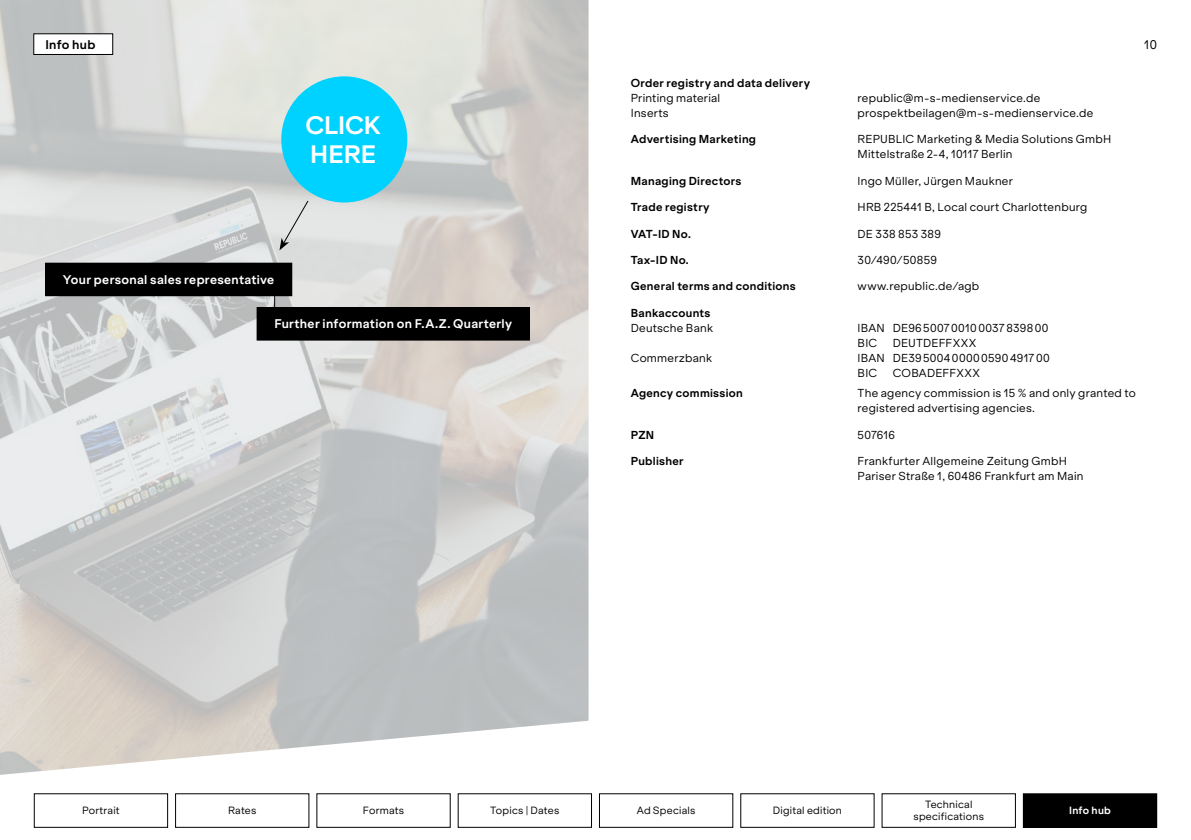
<style>
.page{position:relative;width:1191px;height:840px;background:#fff}
.page>*{position:absolute;margin:0;border:0;box-sizing:border-box;transform-origin:0 0}
.t1{font:700 24px/28.8px "Klarheit Grotesk";letter-spacing:-.005em;color:#fff}
.t2{font:700 12px "Klarheit Grotesk";letter-spacing:.025em;color:#fff}
.t3{font:700 12px "Klarheit Grotesk";letter-spacing:.025em;color:#000}
.t4{font:12px "Klarheit Grotesk";color:#000}
.t5{font:11px/15px "Klarheit Grotesk";letter-spacing:.025em;color:#000}
.t6{font:700 11px "Klarheit Grotesk";letter-spacing:.025em;color:#000}
.t7{font:10px/12px "Klarheit Grotesk";letter-spacing:.02em;color:#000;text-align:center}
.t8{font:700 10px "Klarheit Grotesk";letter-spacing:.025em;color:#fff}
</style>
<div class="page">
<div style="left:1023px;top:793px;width:133px;height:33px;background:#000"></div>
<div style="left:1023px;top:793px;width:134px;height:34px;border:1px solid #000"></div>
<img style="left:0;top:0;width:588px;height:774px">
<hr style="left:274px;top:270px;width:1px;height:59px;background:#000">
<svg style="left:279px;top:199px;width:30px;height:51px;background:#d4d6d5"></svg>
<svg style="left:33px;top:33px;width:80px;height:22px"></svg>
<div style="left:281px;top:76px;width:126px;height:126px;background:#00d2ff;border-radius:50%"></div>
<div style="left:46px;top:263px;width:246px;height:32px;background:#000"></div>
<div style="left:45px;top:263px;width:247px;height:33px;border:1px solid #000"></div>
<div style="left:257px;top:307px;width:272px;height:33px;background:#000"></div>
<p class="t3" style="left:45px;top:34px;width:52px">Info hub</p>
<h1 class="t1" style="left:305px;top:108px;width:77px">CLICK<br>HERE</h1>
<p class="t2" style="left:63px;top:269px;width:213px">Your personal sales representative</p>
<p class="t2" style="left:274px;top:313px;width:239px">Further information on F.A.Z. Quarterly</p>
<p class="t4" style="left:1144px;top:34px;width:14px">10</p>
<p class="t6" style="left:631px;top:74px;width:181px">Order registry and data delivery</p>
<p class="t5" style="left:631px;top:89px;width:91px">Printing material</p>
<p class="t5" style="left:857px;top:89px;width:184px">republic@m-s-medienservice.de</p>
<p class="t5" style="left:631px;top:104px;width:39px">Inserts</p>
<p class="t5" style="left:857px;top:104px;width:237px">prospektbeilagen@m-s-medienservice.de</p>
<p class="t6" style="left:631px;top:130px;width:127px">Advertising Marketing</p>
<p class="t5" style="left:857px;top:131px;width:255px">REPUBLIC Marketing &amp; Media Solutions GmbH<br>Mittelstraße 2-4, 10117 Berlin</p>
<p class="t6" style="left:631px;top:171px;width:112px">Managing Directors</p>
<p class="t5" style="left:857px;top:172px;width:157px">Ingo Müller, Jürgen Maukner</p>
<p class="t6" style="left:631px;top:198px;width:80px">Trade registry</p>
<p class="t5" style="left:857px;top:198px;width:231px">HRB 225441 B, Local court Charlottenburg</p>
<p class="t6" style="left:631px;top:224px;width:62px">VAT-ID No.</p>
<p class="t5" style="left:857px;top:225px;width:85px">DE 338 853 389</p>
<p class="t6" style="left:631px;top:250px;width:60px">Tax-ID No.</p>
<p class="t5" style="left:857px;top:251px;width:81px">30/490/50859</p>
<p class="t6" style="left:631px;top:277px;width:166px">General terms and conditions</p>
<p class="t5" style="left:857px;top:277px;width:123px">www.republic.de/agb</p>
<p class="t6" style="left:631px;top:303px;width:81px">Bankaccounts</p>
<p class="t5" style="left:631px;top:319px;width:84px">Deutsche Bank</p>
<p class="t5" style="left:857px;top:319px;width:192px">IBAN DE96 5007 0010 0037 8398 00<br>BIC</p>
<p class="t5" style="left:893px;top:334px;width:85px">DEUTDEFFXXX</p>
<p class="t5" style="left:631px;top:349px;width:83px">Commerzbank</p>
<p class="t5" style="left:857px;top:349px;width:194px">IBAN DE39 5004 0000 0590 4917 00<br>BIC</p>
<p class="t5" style="left:893px;top:364px;width:89px">COBADEFFXXX</p>
<p class="t6" style="left:631px;top:384px;width:114px">Agency commission</p>
<p class="t5" style="left:857px;top:384px;width:280px">The agency commission is 15 % and only granted to registered advertising agencies.</p>
<p class="t6" style="left:631px;top:425px;width:25px">PZN</p>
<p class="t5" style="left:857px;top:426px;width:39px">507616</p>
<p class="t6" style="left:631px;top:451px;width:54px">Publisher</p>
<p class="t5" style="left:857px;top:452px;width:227px">Frankfurter Allgemeine Zeitung GmbH<br>Pariser Straße 1, 60486 Frankfurt am Main</p>
<p class="t7" style="left:82px;top:803px;width:39px">Portrait</p>
<p class="t7" style="left:228px;top:803px;width:30px">Rates</p>
<p class="t7" style="left:363px;top:803px;width:43px">Formats</p>
<p class="t7" style="left:490px;top:803px;width:71px">Topics | Dates</p>
<p class="t7" style="left:773px;top:803px;width:70px">Digital edition</p>
<p class="t7" style="left:913px;top:797px;width:72px">Technical specifications</p>
<p class="t7" style="left:636px;top:803px;width:60px">Ad Specials</p>
<p class="t8" style="left:1069px;top:801px;width:43px">Info hub</p>
</div>
